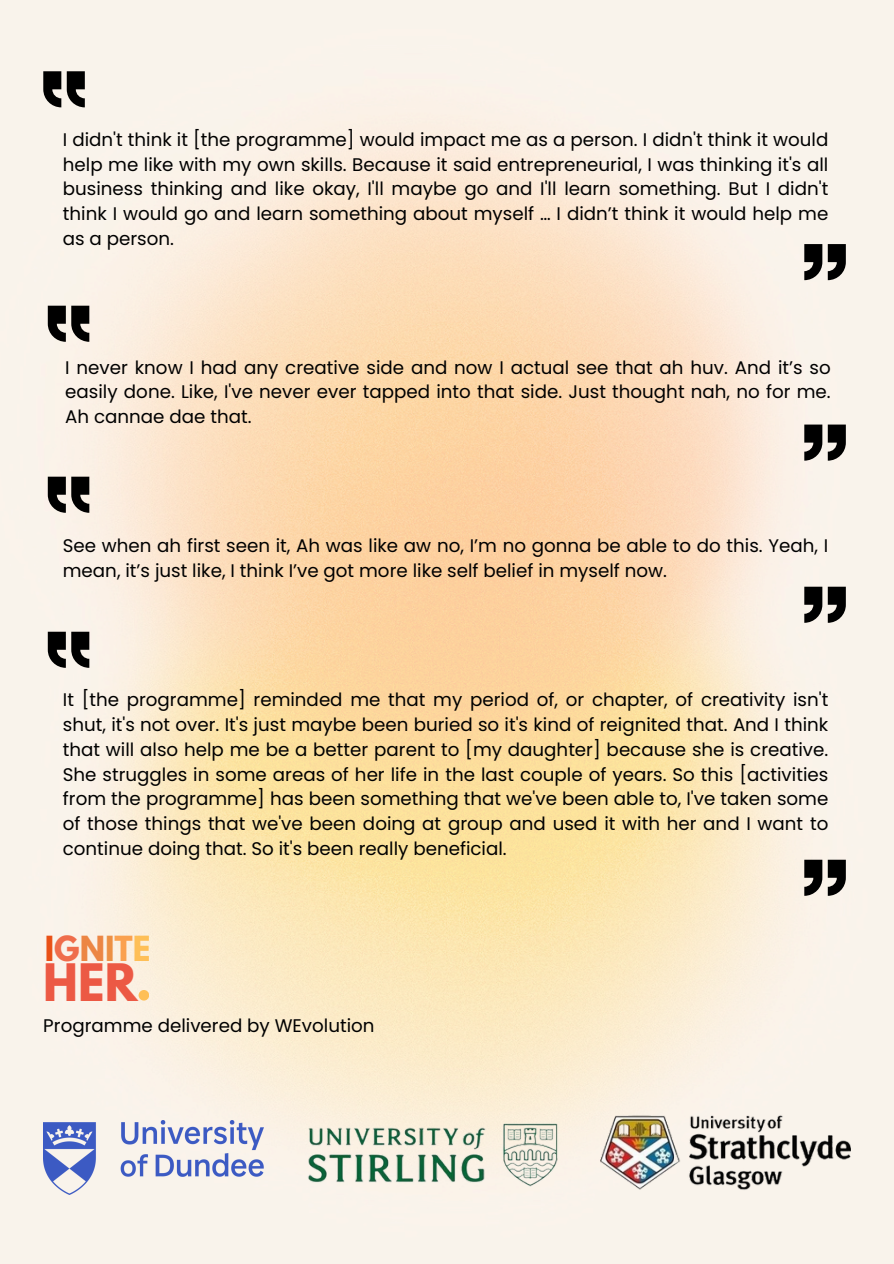
<style>
.page{position:relative;width:894px;height:1264px;background:#fff}
.page>*{position:absolute;margin:0;border:0;box-sizing:border-box;transform-origin:0 0}
.t1{font:700 45.75px "League Spartan";color:#ec5944}
.t2{font:700 30.6px "League Spartan";color:#e95016}
.t3{font:18.3px/24.8px "Poppins";color:#000;text-align:justify}
.s1{color:#ef6d4b}
.s2{color:#ec8644}
.s3{color:#ec9044}
.s4{color:#faa14f}
.s5{color:#febf57}
</style>
<div class="page">
<img style="left:0;top:0;width:893px;height:1263px">
<img style="left:43px;top:1120px;width:221px;height:74px">
<img style="left:299px;top:1112px;width:266px;height:89px">
<img style="left:600px;top:1106px;width:249px;height:94px">
<div style="left:138px;top:989px;width:11px;height:11px;background:#febf57;border-radius:50%"></div>
<svg style="left:67px;top:71px;width:18px;height:36px"></svg>
<svg style="left:43px;top:71px;width:18px;height:36px"></svg>
<svg style="left:804px;top:244px;width:41px;height:36px"></svg>
<svg style="left:48px;top:306px;width:41px;height:36px"></svg>
<svg style="left:48px;top:476px;width:41px;height:36px"></svg>
<svg style="left:804px;top:424px;width:41px;height:36px"></svg>
<svg style="left:48px;top:631px;width:41px;height:36px"></svg>
<svg style="left:804px;top:586px;width:41px;height:36px"></svg>
<svg style="left:804px;top:859px;width:41px;height:36px"></svg>
<p class="t3" style="left:63px;top:127px;width:766px">I didn't think it [the programme] would impact me as a person. I didn't think it would help me like with my own skills. Because it said entrepreneurial, I was thinking it's all business thinking and like okay, I'll maybe go and I'll learn something. But I didn't think I would go and learn something about myself … I didn’t think it would help me as a person.</p>
<p class="t3" style="left:65px;top:355px;width:766px">I never know I had any creative side and now I actual see that ah huv. And it’s so easily done. Like, I've never ever tapped into that side. Just thought nah, no for me.<br>Ah cannae dae that.</p>
<p class="t3" style="left:63px;top:533px;width:766px">See when ah first seen it, Ah was like aw no, I’m no gonna be able to do this. Yeah, I mean, it’s just like, I think I’ve got more like self belief in myself now.</p>
<p class="t3" style="left:63px;top:687px;width:766px">It [the programme] reminded me that my period of, or chapter, of creativity isn't shut, it's not over. It's just maybe been buried so it's kind of reignited that. And I think that will also help me be a better parent to [my daughter] because she is creative.<br>She struggles in some areas of her life in the last couple of years. So this [activities from the programme] has been something that we've been able to, I've taken some of those things that we've been doing at group and used it with her and I want to continue doing that. So it's been really beneficial.</p>
<p class="t2" style="left:45px;top:933px;width:107px">I<span class="s1">G</span><span class="s2">N</span><span class="s3">I</span><span class="s4">T</span><span class="s5">E</span></p>
<p class="t1" style="left:43px;top:959px;width:96px">HER</p>
<p class="t3" style="left:43px;top:1013px;width:333px">Programme delivered by WEvolution</p>
</div>
